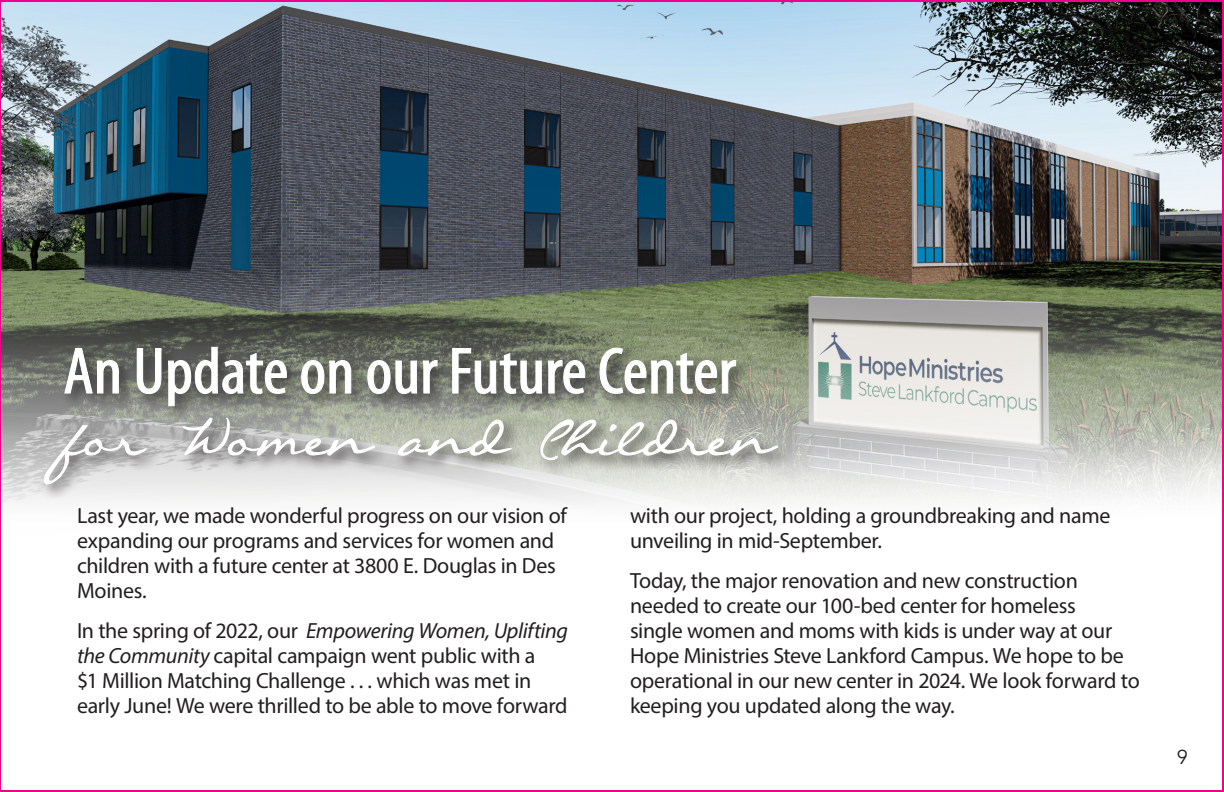
<style>
.page{position:relative;width:1224px;height:792px;background:#fff}
.page>*{position:absolute;margin:0;border:0;box-sizing:border-box;transform-origin:0 0}
.t1{font:70px "Callie Hand";color:#fff;scale:1.06 1}
.t2{font:condensed 66px "Myriad Pro";color:#fff;scale:1.06 1}
.t3{font:22px/25px "Myriad Pro";letter-spacing:-.015em;color:#231f20}
.t4{font:20px "Avenir";color:#231f20}
.s1{font-style:italic}
</style>
<div class="page">
<img style="left:1px;top:0;width:1223px;height:792px">
<hr style="left:0;top:0;width:1px;height:792px;background:#ed028c">
<h2 class="t2" style="left:63px;top:336px;width:636px">An Update on our Future Center</h2>
<h1 class="t1" style="left:63px;top:403px;width:672px">for Women and Children</h1>
<p class="t3" style="left:77px;top:503px;width:491px">Last year, we made wonderful progress on our vision of expanding our programs and services for women and children with a future center at 3800 E. Douglas in Des Moines.</p>
<p class="t3" style="left:77px;top:618px;width:493px">In the spring of 2022, our <span class="s1">Empowering Women, Uplifting the Community</span> capital campaign went public with a<br>$1 Million Matching Challenge . . . which was met in early June! We were thrilled to be able to move forward</p>
<p class="t3" style="left:630px;top:503px;width:482px">with our project, holding a groundbreaking and name unveiling in mid-September.</p>
<p class="t3" style="left:630px;top:568px;width:511px">Today, the major renovation and new construction needed to create our 100-bed center for homeless<br>single women and moms with kids is under way at our Hope Ministries Steve Lankford Campus. We hope to be operational in our new center in 2024. We look forward to keeping you updated along the way.</p>
<p class="t4" style="left:1177px;top:744px;width:13px">9</p>
</div>
